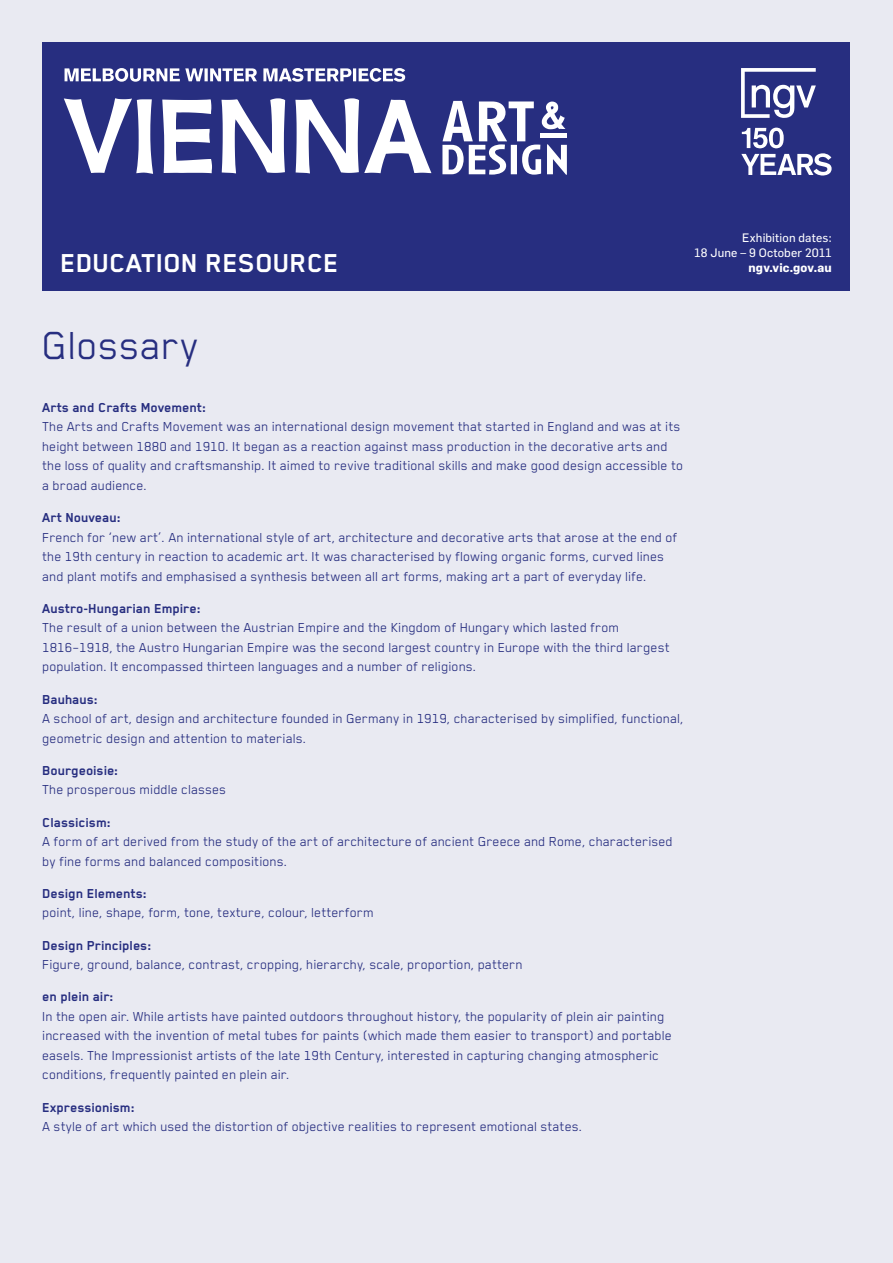
<style>
.page{position:relative;width:893px;height:1263px;background:#e9eaf2}
.page>*{position:absolute;margin:0;border:0;box-sizing:border-box;transform-origin:0 0}
.t1{font:45px "Blender Pro";color:#272e80}
.t2{font:700 30px "Blender Pro";color:#fff}
.t3{font:15px/19.5px "Blender Pro";color:#272e80}
.t4{font:700 15px "Blender Pro";color:#272e80}
.t5{font:12px/15px "Flama Basic";letter-spacing:.02em;color:#fff;text-align:right}
.t6{font:700 12px "Flama";letter-spacing:.015em;color:#fff}
</style>
<div class="page">
<div style="left:43px;top:43px;width:807px;height:248px;background:#272e80"></div>
<svg style="left:64px;top:98px;width:367px;height:76px"></svg>
<svg style="left:442px;top:101px;width:125px;height:74px"></svg>
<hr style="left:540px;top:134px;width:27px;height:4px;background:#fff">
<svg style="left:65px;top:68px;width:340px;height:14px"></svg>
<svg style="left:741px;top:128px;width:91px;height:47px"></svg>
<svg style="left:741px;top:68px;width:75px;height:50px"></svg>
<h2 class="t2" style="left:61px;top:247px;width:280px">EDUCATION RESOURCE</h2>
<p class="t5" style="left:694px;top:230px;width:139px">Exhibition dates:<br>18 June – 9 October 2011</p>
<p class="t6" style="left:748px;top:259px;width:85px">ngv.vic.gov.au</p>
<h1 class="t1" style="left:43px;top:321px;width:159px">Glossary</h1>
<p class="t4" style="left:43px;top:399px;width:165px">Arts and Crafts Movement:</p>
<p class="t3" style="left:43px;top:416px;width:643px">The Arts and Crafts Movement was an international design movement that started in England and was at its height between 1880 and 1910. It began as a reaction against mass production in the decorative arts and the loss of quality and craftsmanship. It aimed to revive traditional skills and make good design accessible to a broad audience.</p>
<p class="t4" style="left:43px;top:509px;width:80px">Art Nouveau:</p>
<p class="t3" style="left:43px;top:527px;width:637px">French for ‘new art’. An international style of art, architecture and decorative arts that arose at the end of the 19th century in reaction to academic art. It was characterised by flowing organic forms, curved lines and plant motifs and emphasised a synthesis between all art forms, making art a part of everyday life.</p>
<p class="t4" style="left:43px;top:600px;width:160px">Austro-Hungarian Empire:</p>
<p class="t3" style="left:43px;top:617px;width:629px">The result of a union between the Austrian Empire and the Kingdom of Hungary which lasted from<br>1816–1918, the Austro Hungarian Empire was the second largest country in Europe with the third largest population. It encompassed thirteen languages and a number of religions.</p>
<p class="t4" style="left:43px;top:691px;width:57px">Bauhaus:</p>
<p class="t3" style="left:43px;top:708px;width:643px">A school of art, design and architecture founded in Germany in 1919, characterised by simplified, functional, geometric design and attention to materials.</p>
<p class="t4" style="left:43px;top:762px;width:78px">Bourgeoisie:</p>
<p class="t3" style="left:43px;top:779px;width:186px">The prosperous middle classes</p>
<p class="t4" style="left:43px;top:814px;width:70px">Classicism:</p>
<p class="t3" style="left:43px;top:831px;width:632px">A form of art derived from the study of the art of architecture of ancient Greece and Rome, characterised by fine forms and balanced compositions.</p>
<p class="t4" style="left:43px;top:885px;width:106px">Design Elements:</p>
<p class="t3" style="left:43px;top:902px;width:333px">point, line, shape, form, tone, texture, colour, letterform</p>
<p class="t4" style="left:43px;top:937px;width:111px">Design Principles:</p>
<p class="t3" style="left:43px;top:954px;width:482px">Figure, ground, balance, contrast, cropping, hierarchy, scale, proportion, pattern</p>
<p class="t4" style="left:43px;top:989px;width:73px">en plein air:</p>
<p class="t3" style="left:43px;top:1006px;width:631px">In the open air. While artists have painted outdoors throughout history, the popularity of plein air painting increased with the invention of metal tubes for paints (which made them easier to transport) and portable easels. The Impressionist artists of the late 19th Century, interested in capturing changing atmospheric conditions, frequently painted en plein air.</p>
<p class="t4" style="left:43px;top:1099px;width:94px">Expressionism:</p>
<p class="t3" style="left:43px;top:1116px;width:541px">A style of art which used the distortion of objective realities to represent emotional states.</p>
</div>
